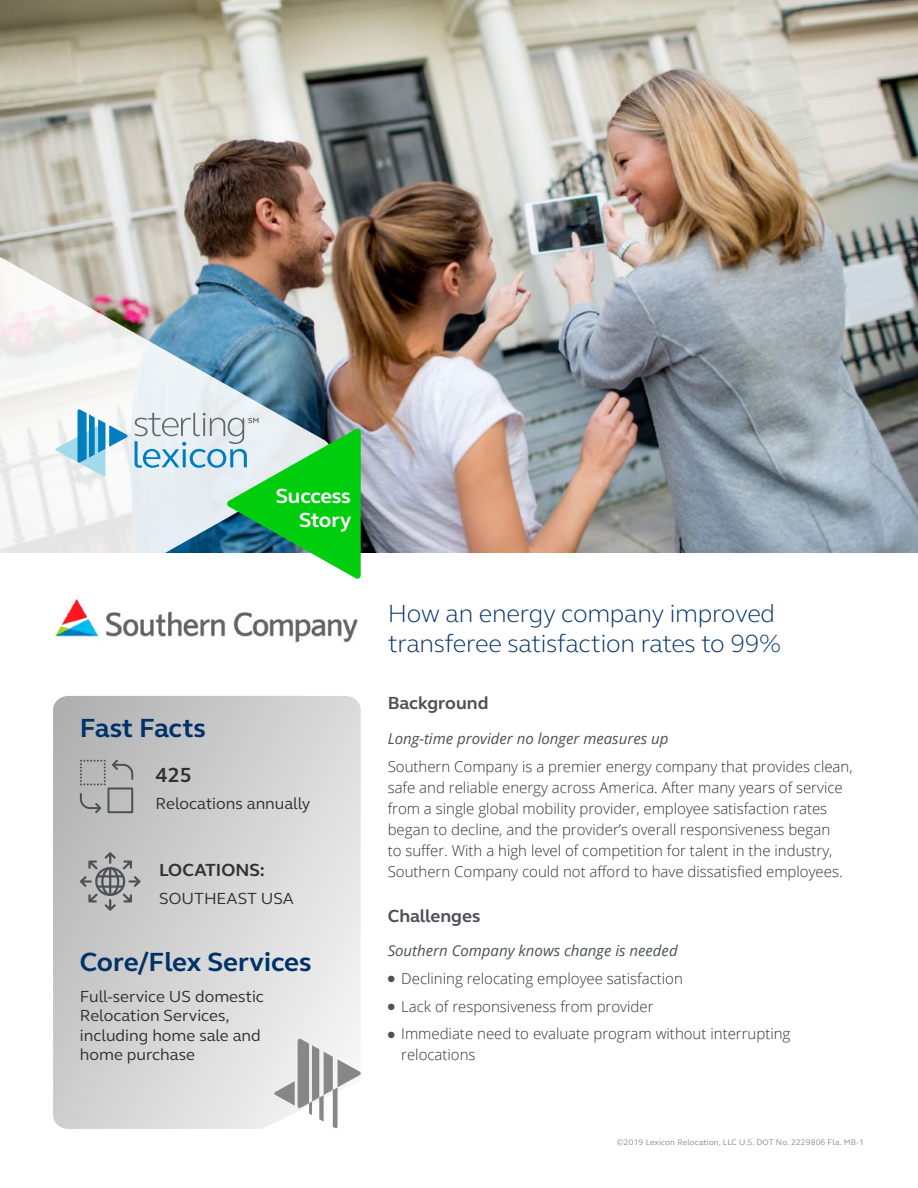
<style>
.page{position:relative;width:918px;height:1188px;background:#fff}
.page>*{position:absolute;margin:0;border:0;box-sizing:border-box;transform-origin:0 0}
.t1{font:700 27px "FS Elliot Pro";color:#003269}
.t2{font:300 25.5px/30px "FS Elliot Pro";letter-spacing:-.01em;color:#003269}
.t3{font:700 21px/24px "FS Elliot Pro";letter-spacing:-.01em;color:#fff;text-align:right}
.t4{font:700 21px "FS Elliot Pro";color:#313131}
.t5{font:700 18px "FS Elliot Pro";color:#4d5056}
.t6{font:700 18px "FS Elliot Pro";color:#313131}
.t7{font:16.5px/19.5px "FS Elliot Pro";color:#313131}
.t8{font:300 15px/21px "Open Sans";color:#313131}
.t9{font:italic 15px "Open Sans";color:#4d5056}
.t10{font:8.25px "FS Elliot Pro";letter-spacing:.02em;color:#878a8f}
.s1{color:#4d5056}
</style>
<div class="page">
<img style="left:0;top:0;width:918px;height:552px">
<svg style="left:53px;top:696px;width:308px;height:433px"></svg>
<svg style="left:274px;top:1039px;width:87px;height:89px"></svg>
<svg style="left:80px;top:852px;width:61px;height:59px"></svg>
<svg style="left:80px;top:760px;width:53px;height:53px"></svg>
<img style="left:0;top:257px;width:333px;height:296px">
<svg style="left:55px;top:409px;width:73px;height:67px"></svg>
<svg style="left:135px;top:413px;width:226px;height:166px"></svg>
<img style="left:54px;top:598px;width:304px;height:45px">
<h3 class="t3" style="left:276px;top:484px;width:77px">Success<br>Story</h3>
<h1 class="t1" style="left:80px;top:710px;width:128px">Fast Facts</h1>
<h3 class="t4" style="left:156px;top:761px;width:38px">425</h3>
<p class="t7" style="left:156px;top:793px;width:156px">Relocations annually</p>
<p class="t6" style="left:159px;top:858px;width:107px">LOCATIONS:</p>
<p class="t7" style="left:159px;top:888px;width:136px">SOUTHEAST USA</p>
<h1 class="t1" style="left:80px;top:944px;width:233px">Core/Flex Services</h1>
<p class="t7" style="left:80px;top:986px;width:186px">Full-service US domestic<br>Relocation Services, including home sale and home purchase</p>
<h2 class="t2" style="left:388px;top:597px;width:395px">How an energy company improved transferee satisfaction rates to 99%</h2>
<p class="t5" style="left:388px;top:691px;width:102px">Background</p>
<p class="t9" style="left:388px;top:728px;width:282px">Long-time provider no longer measures up</p>
<p class="t8" style="left:388px;top:755px;width:466px">Southern Company is a premier energy company that provides clean, safe and reliable energy across America. After many years of service from a single global mobility provider, employee satisfaction rates began to decline, and the provider’s overall responsiveness began<br>to suffer. With a high level of competition for talent in the industry, Southern Company could not afford to have dissatisfied employees.</p>
<p class="t5" style="left:388px;top:903px;width:94px">Challenges</p>
<p class="t9" style="left:388px;top:940px;width:291px">Southern Company knows change is needed</p>
<p class="t8" style="left:388px;top:968px;width:297px"><span class="s1">●</span> Declining relocating employee satisfaction</p>
<p class="t8" style="left:388px;top:995px;width:267px"><span class="s1">●</span> Lack of responsiveness from provider</p>
<p class="t8" style="left:401px;top:1023px;width:391px;text-indent:-14px"><span class="s1">●</span> Immediate need to evaluate program without interrupting relocations</p>
<p class="t10" style="left:617px;top:1137px;width:249px">©2019 Lexicon Relocation, LLC U.S. DOT No. 2229806 Fla. MB-1</p>
</div>
